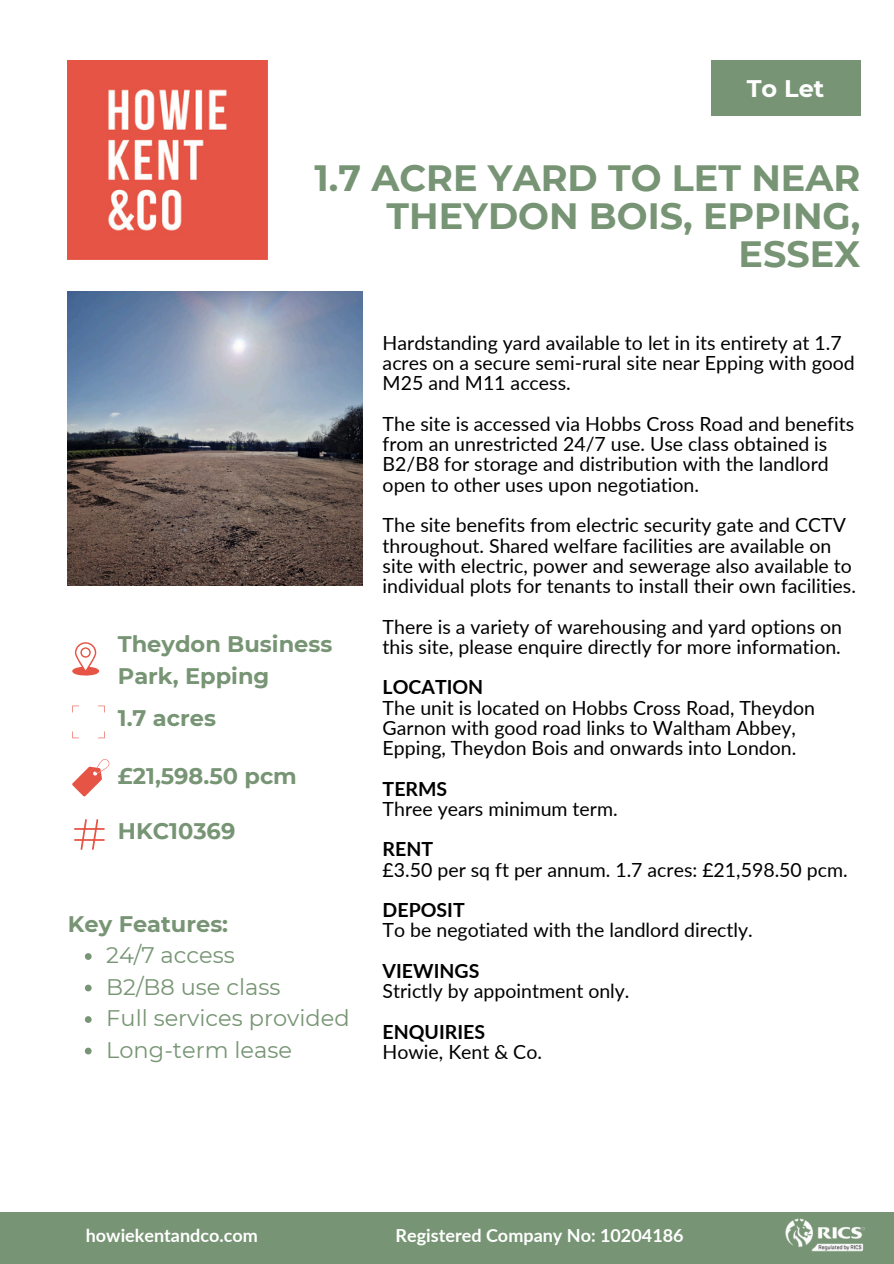
<style>
.page{position:relative;width:894px;height:1264px;background:#fff}
.page>*{position:absolute;margin:0;border:0;box-sizing:border-box;transform-origin:0 0}
.t1{font:700 36.6px/38.2px "Montserrat";color:#779574;text-align:right}
.t2{font:700 24px "Montserrat";color:#fff}
.t3{font:700 22.5px/31.5px "Montserrat";color:#779574}
.t4{font:22.5px "Montserrat";color:#779574}
.t5{font:19.5px/20.2px "Lato";color:#000}
.t6{font:700 19.5px "Lato";color:#000}
.t7{font:700 18px "Lato";color:#fff}
</style>
<div class="page">
<img style="left:68px;top:61px;width:199px;height:199px">
<div style="left:710px;top:61px;width:150px;height:55px;background:#779574"></div>
<img style="left:68px;top:291px;width:294px;height:294px">
<svg style="left:72px;top:642px;width:27px;height:34px"></svg>
<svg style="left:98px;top:705px;width:7px;height:7px"></svg>
<svg style="left:72px;top:705px;width:7px;height:7px"></svg>
<svg style="left:98px;top:731px;width:7px;height:7px"></svg>
<svg style="left:72px;top:731px;width:7px;height:7px"></svg>
<svg style="left:74px;top:819px;width:30px;height:30px"></svg>
<div style="left:0;top:1211px;width:893px;height:52px;background:#779574"></div>
<img style="left:785px;top:1218px;width:79px;height:33px">
<svg style="left:72px;top:759px;width:37px;height:37px"></svg>
<svg style="left:85px;top:953px;width:7px;height:6px"></svg>
<svg style="left:85px;top:984px;width:7px;height:7px"></svg>
<svg style="left:85px;top:1016px;width:7px;height:6px"></svg>
<svg style="left:85px;top:1047px;width:7px;height:7px"></svg>
<p class="t2" style="left:746px;top:74px;width:79px">To Let</p>
<p class="t1" style="left:314px;top:158px;width:547px">1.7 ACRE YARD TO LET NEAR<br>THEYDON BOIS, EPPING,<br>ESSEX</p>
<p class="t3" style="left:118px;top:628px;width:216px">Theydon Business<br>Park, Epping</p>
<h3 class="t3" style="left:118px;top:702px;width:100px">1.7 acres</h3>
<p class="t3" style="left:118px;top:760px;width:180px">£21,598.50 pcm</p>
<p class="t3" style="left:118px;top:815px;width:119px">HKC10369</p>
<h3 class="t3" style="left:68px;top:907px;width:162px">Key Features:</h3>
<p class="t4" style="left:106px;top:941px;width:130px">24/7 access</p>
<h3 class="t4" style="left:106px;top:973px;width:176px">B2/B8 use class</h3>
<h2 class="t4" style="left:106px;top:1004px;width:245px">Full services provided</h2>
<p class="t4" style="left:106px;top:1036px;width:187px">Long-term lease</p>
<h3 class="t5" style="left:382px;top:332px;width:473px">Hardstanding yard available to let in its entirety at 1.7 acres on a secure semi-rural site near Epping with good<br>M25 and M11 access.</h3>
<h1 class="t5" style="left:382px;top:413px;width:473px">The site is accessed via Hobbs Cross Road and benefits from an unrestricted 24/7 use. Use class obtained is B2/B8 for storage and distribution with the landlord open to other uses upon negotiation.</h1>
<p class="t5" style="left:382px;top:514px;width:474px">The site benefits from electric security gate and CCTV throughout. Shared welfare facilities are available on site with electric, power and sewerage also available to individual plots for tenants to install their own facilities.</p>
<p class="t5" style="left:382px;top:616px;width:461px">There is a variety of warehousing and yard options on this site, please enquire directly for more information.</p>
<p class="t6" style="left:382px;top:675px;width:102px">LOCATION</p>
<p class="t5" style="left:382px;top:697px;width:434px">The unit is located on Hobbs Cross Road, Theydon<br>Garnon with good road links to Waltham Abbey,<br>Epping, Theydon Bois and onwards into London.</p>
<p class="t6" style="left:382px;top:776px;width:66px">TERMS</p>
<p class="t5" style="left:382px;top:798px;width:236px">Three years minimum term.</p>
<p class="t6" style="left:382px;top:837px;width:52px">RENT</p>
<p class="t5" style="left:382px;top:859px;width:466px">£3.50 per sq ft per annum. 1.7 acres: £21,598.50 pcm.</p>
<p class="t6" style="left:382px;top:898px;width:84px">DEPOSIT</p>
<p class="t5" style="left:382px;top:919px;width:371px">To be negotiated with the landlord directly.</p>
<p class="t6" style="left:382px;top:958px;width:98px">VIEWINGS</p>
<p class="t5" style="left:382px;top:980px;width:248px">Strictly by appointment only.</p>
<p class="t6" style="left:382px;top:1019px;width:104px">ENQUIRIES</p>
<p class="t5" style="left:382px;top:1041px;width:161px">Howie, Kent &amp; Co.</p>
<h3 class="t7" style="left:86px;top:1224px;width:174px">howiekentandco.com</h3>
<p class="t7" style="left:395px;top:1224px;width:289px">Registered Company No: 10204186</p>
</div>
